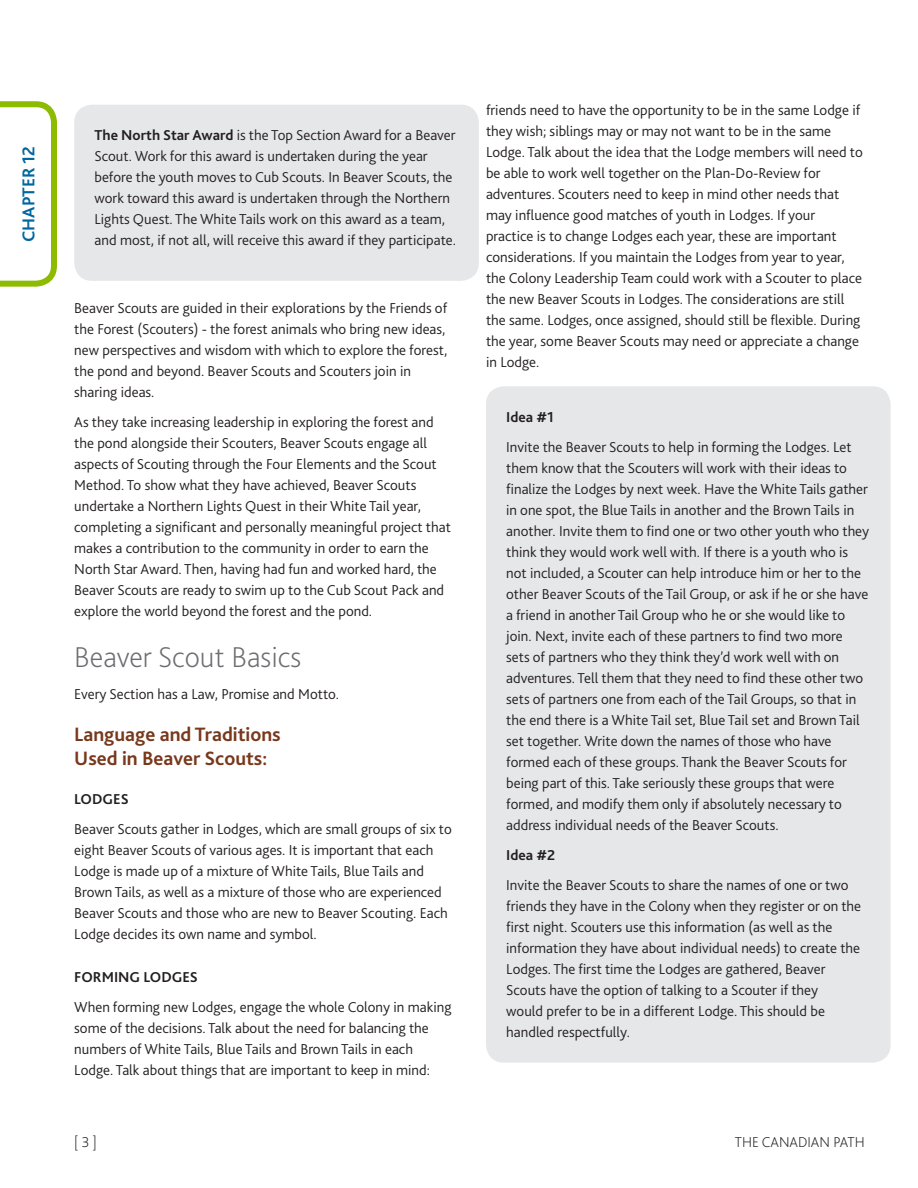
<style>
.page{position:relative;width:918px;height:1188px;background:#fff}
.page>*{position:absolute;margin:0;border:0;box-sizing:border-box;transform-origin:0 0}
.HD_2___Grey_title{font:200 30px "Bliss 2";color:#6c6d70}
.HD_4_-_Brown_title{font:700 20.25px/24px "Bliss 2";color:#78381b}
.t1{font:700 18px "Bliss 2";color:#0066a0}
.Body{font:300 15px/21px "Bliss 2";color:#231f20}
.Body-2{font:700 15px "Bliss 2";color:#231f20}
.t2{font:200 15px "Bliss 2";color:#231f20}
.s1{font-weight:700}
</style>
<div class="page">
<svg style="left:0;top:101px;width:57px;height:186px"></svg>
<div style="left:74px;top:105px;width:405px;height:176px;background:#e6e7e9;border-radius:18px"></div>
<div style="left:486px;top:386px;width:405px;height:677px;background:#e6e7e9;border-radius:18px"></div>
<p class="t1" style="left:17px;top:242px;width:98px;rotate:-90deg">CHAPTER 12</p>
<p class="Body" style="left:94px;top:124px;width:363px"><span class="s1">The North Star Award</span> is the Top Section Award for a Beaver Scout. Work for this award is undertaken during the year before the youth moves to Cub Scouts. In Beaver Scouts, the work toward this award is undertaken through the Northern Lights Quest. The White Tails work on this award as a team, and most, if not all, will receive this award if they participate.</p>
<p class="Body" style="left:74px;top:297px;width:375px">Beaver Scouts are guided in their explorations by the Friends of the Forest (Scouters) - the forest animals who bring new ideas, new perspectives and wisdom with which to explore the forest, the pond and beyond. Beaver Scouts and Scouters join in sharing ideas.</p>
<p class="Body" style="left:74px;top:411px;width:378px">As they take increasing leadership in exploring the forest and the pond alongside their Scouters, Beaver Scouts engage all aspects of Scouting through the Four Elements and the Scout Method. To show what they have achieved, Beaver Scouts undertake a Northern Lights Quest in their White Tail year, completing a significant and personally meaningful project that makes a contribution to the community in order to earn the North Star Award. Then, having had fun and worked hard, the Beaver Scouts are ready to swim up to the Cub Scout Pack and explore the world beyond the forest and the pond.</p>
<p class="HD_2___Grey_title" style="left:74px;top:638px;width:228px">Beaver Scout Basics</p>
<p class="Body" style="left:74px;top:683px;width:266px">Every Section has a Law, Promise and Motto.</p>
<p class="HD_4_-_Brown_title" style="left:74px;top:722px;width:208px">Language and Traditions<br>Used in Beaver Scouts:</p>
<p class="Body-2" style="left:74px;top:790px;width:56px">LODGES</p>
<p class="Body" style="left:74px;top:818px;width:379px">Beaver Scouts gather in Lodges, which are small groups of six to eight Beaver Scouts of various ages. It is important that each Lodge is made up of a mixture of White Tails, Blue Tails and Brown Tails, as well as a mixture of those who are experienced Beaver Scouts and those who are new to Beaver Scouting. Each Lodge decides its own name and symbol.</p>
<p class="Body-2" style="left:74px;top:968px;width:125px">FORMING LODGES</p>
<p class="Body" style="left:74px;top:997px;width:379px">When forming new Lodges, engage the whole Colony in making some of the decisions. Talk about the need for balancing the numbers of White Tails, Blue Tails and Brown Tails in each Lodge. Talk about things that are important to keep in mind:</p>
<p class="Body" style="left:486px;top:99px;width:378px">friends need to have the opportunity to be in the same Lodge if they wish; siblings may or may not want to be in the same Lodge. Talk about the idea that the Lodge members will need to be able to work well together on the Plan-Do-Review for adventures. Scouters need to keep in mind other needs that may influence good matches of youth in Lodges. If your practice is to change Lodges each year, these are important considerations. If you maintain the Lodges from year to year, the Colony Leadership Team could work with a Scouter to place the new Beaver Scouts in Lodges. The considerations are still the same. Lodges, once assigned, should still be flexible. During the year, some Beaver Scouts may need or appreciate a change in Lodge.</p>
<p class="Body" style="left:506px;top:401px;width:347px;line-height:30px"><span class="s1">Idea #1<br></span>Invite the Beaver Scouts to help in forming the Lodges. Let</p>
<p class="Body" style="left:506px;top:457px;width:365px">them know that the Scouters will work with their ideas to finalize the Lodges by next week. Have the White Tails gather in one spot, the Blue Tails in another and the Brown Tails in another. Invite them to find one or two other youth who they think they would work well with. If there is a youth who is not included, a Scouter can help introduce him or her to the other Beaver Scouts of the Tail Group, or ask if he or she have a friend in another Tail Group who he or she would like to join. Next, invite each of these partners to find two more sets of partners who they think they’d work well with on adventures. Tell them that they need to find these other two sets of partners one from each of the Tail Groups, so that in the end there is a White Tail set, Blue Tail set and Brown Tail set together. Write down the names of those who have formed each of these groups. Thank the Beaver Scouts for being part of this. Take seriously these groups that were formed, and modify them only if absolutely necessary to address individual needs of the Beaver Scouts.</p>
<p class="Body" style="left:506px;top:839px;width:344px;line-height:30px"><span class="s1">Idea #2<br></span>Invite the Beaver Scouts to share the names of one or two</p>
<p class="Body" style="left:506px;top:895px;width:356px">friends they have in the Colony when they register or on the first night. Scouters use this information (as well as the information they have about individual needs) to create the Lodges. The first time the Lodges are gathered, Beaver Scouts have the option of talking to a Scouter if they<br>would prefer to be in a different Lodge. This should be handled respectfully.</p>
<p class="t2" style="left:74px;top:1133px;width:24px">[ 3 ]</p>
<p class="t2" style="left:735px;top:1133px;width:131px">THE CANADIAN PATH</p>
</div>
